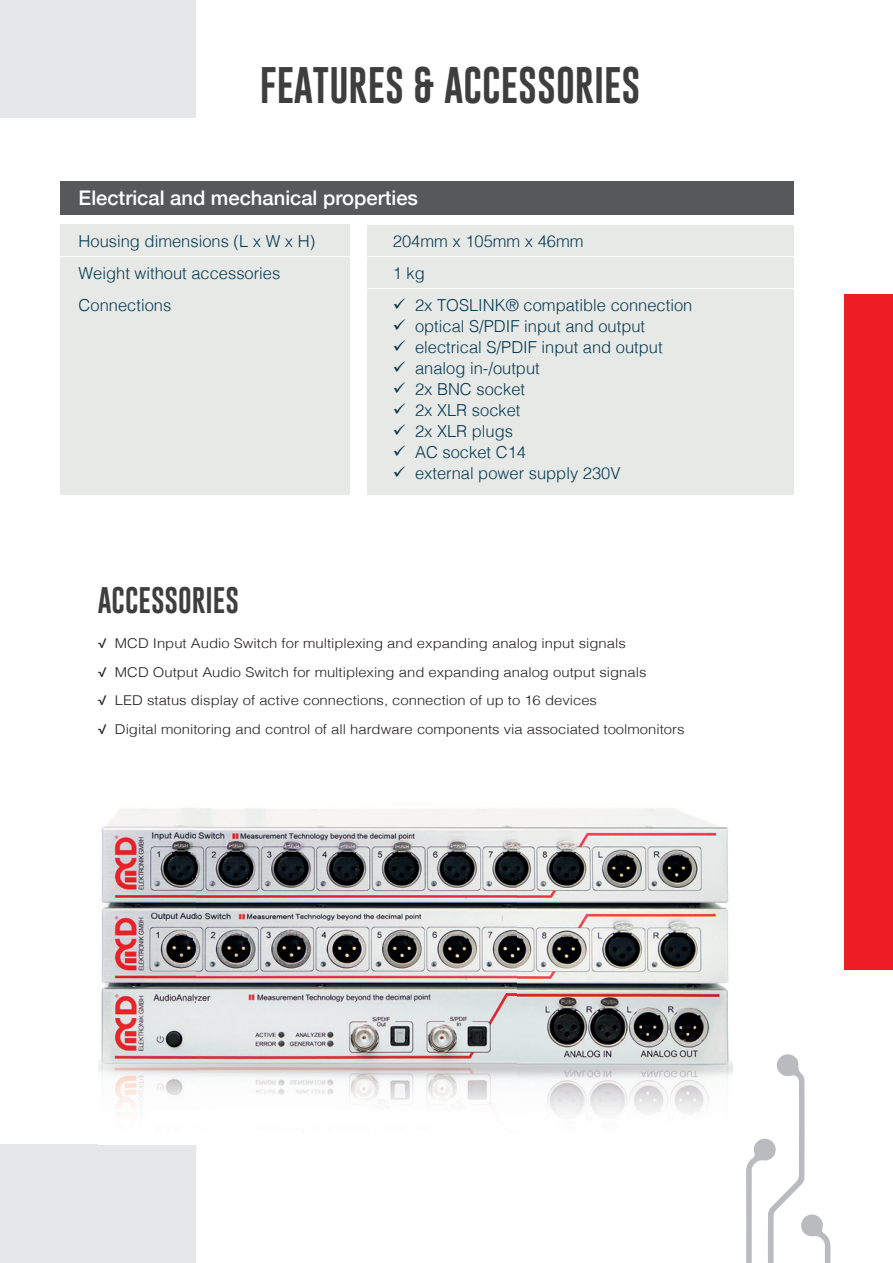
<style>
.page{position:relative;width:893px;height:1263px;background:#fff}
.page>*{position:absolute;margin:0;border:0;box-sizing:border-box;transform-origin:0 0}
.t1{font:37.5px "Gobold Lowplus";color:#3e3e3f}
.t2{font:27px "Gobold Lowplus";color:#3e3e3f}
.t3{font:500 20.1px "Helvetica Neue";color:#fff}
.t4{font:300 16.5px "Helvetica";color:#073a52}
.t5{font:300 13.5px/28.5px "Helvetica";color:#231f20;scale:1.1 1}
.s1{font-family:"Roboto";font-weight:400}
</style>
<div class="page">
<div style="left:0;top:0;width:881px;height:1263px;background:#e6e7e9"></div>
<div style="left:0;top:119px;width:681px;height:1025px;background:#fff"></div>
<div style="left:197px;top:0;width:696px;height:1263px;background:#fff"></div>
<div style="left:845px;top:294px;width:48px;height:675px;background:#ee1d23"></div>
<div style="left:368px;top:290px;width:426px;height:205px;background:#e7e9e7"></div>
<div style="left:61px;top:225px;width:289px;height:31px;background:#e7e9e7"></div>
<div style="left:61px;top:290px;width:289px;height:205px;background:#e7e9e7"></div>
<div style="left:368px;top:225px;width:426px;height:31px;background:#e7e9e7"></div>
<div style="left:368px;top:257px;width:426px;height:31px;background:#e7e9e7"></div>
<div style="left:61px;top:257px;width:289px;height:31px;background:#e7e9e7"></div>
<div style="left:61px;top:181px;width:733px;height:34px;background:#57585a"></div>
<svg style="left:746px;top:1054px;width:85px;height:209px"></svg>
<img style="left:99px;top:808px;width:633px;height:337px">
<h1 class="t1" style="left:260px;top:61px;width:382px">FEATURES &amp; ACCESSORIES</h1>
<h3 class="t3" style="left:79px;top:182px;width:341px">Electrical and mechanical properties</h3>
<p class="t4" style="left:79px;top:227px;width:238px">Housing dimensions (L x W x H)</p>
<p class="t4" style="left:393px;top:227px;width:192px">204mm x 105mm x 46mm</p>
<p class="t4" style="left:79px;top:259px;width:203px">Weight without accessories</p>
<p class="t4" style="left:393px;top:259px;width:34px">1 kg</p>
<p class="t4" style="left:393px;top:291px;width:301px">✓ 2x TOSLINK® compatible connection</p>
<p class="t4" style="left:393px;top:312px;width:254px">✓ optical S/PDIF input and output</p>
<p class="t4" style="left:393px;top:333px;width:271px">✓ electrical S/PDIF input and output</p>
<p class="t4" style="left:393px;top:354px;width:148px">✓ analog in-/output</p>
<p class="t4" style="left:393px;top:375px;width:134px">✓ 2x BNC socket</p>
<p class="t4" style="left:393px;top:396px;width:129px">✓ 2x XLR socket</p>
<p class="t4" style="left:393px;top:417px;width:122px">✓ 2x XLR plugs</p>
<p class="t4" style="left:393px;top:438px;width:135px">✓ AC socket C14</p>
<p class="t4" style="left:393px;top:459px;width:229px">✓ external power supply 230V</p>
<p class="t4" style="left:79px;top:291px;width:94px">Connections</p>
<h2 class="t2" style="left:98px;top:583px;width:143px">ACCESSORIES</h2>
<p class="t5" style="left:98px;top:628px;width:535px"><span class="s1">√</span> MCD Input Audio Switch for multiplexing and expanding analog input signals<br><span class="s1">√</span> MCD Output Audio Switch for multiplexing and expanding analog output signals<br><span class="s1">√</span> LED status display of active connections, connection of up to 16 devices<br><span class="s1">√</span> Digital monitoring and control of all hardware components via associated toolmonitors</p>
</div>
